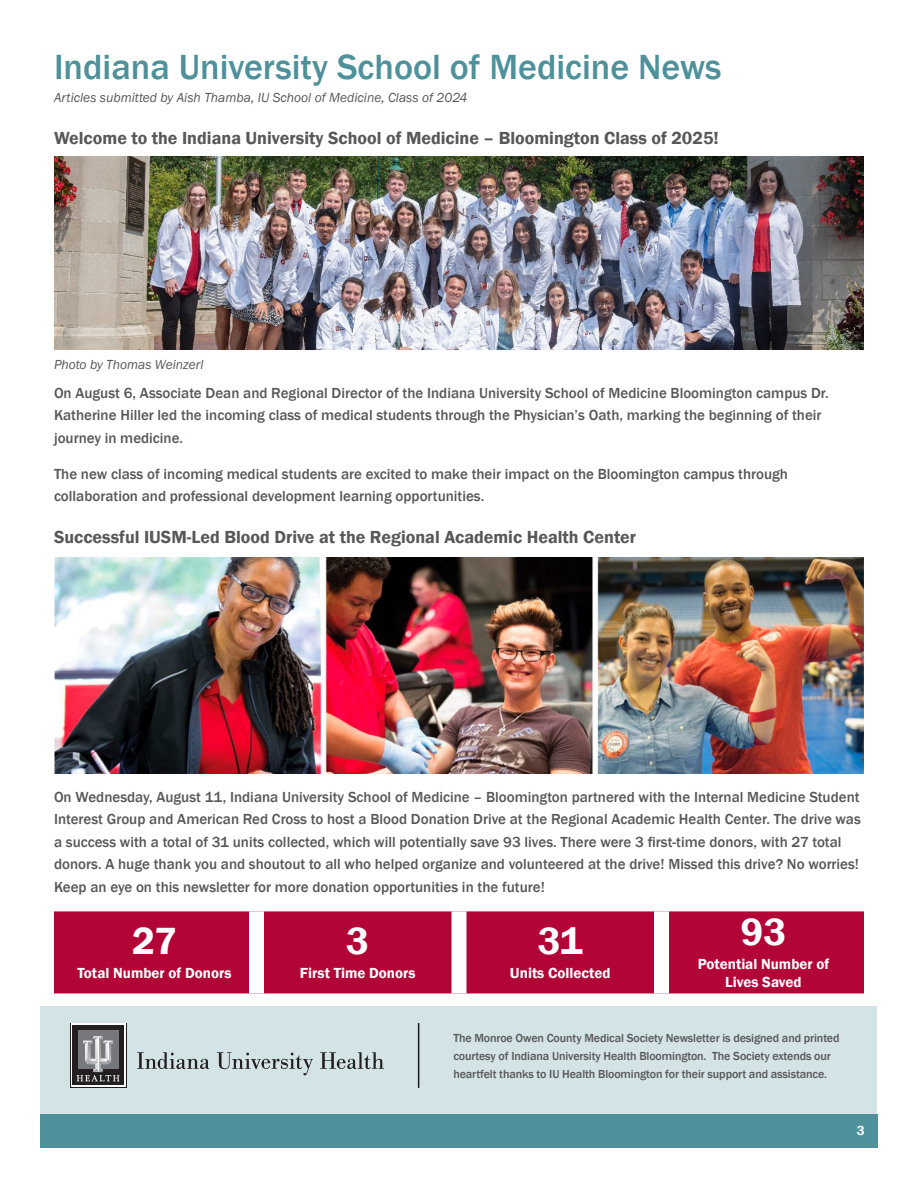
<style>
.page{position:relative;width:918px;height:1188px;background:#fff}
.page>*{position:absolute;margin:0;border:0;box-sizing:border-box;transform-origin:0 0}
.t1{font:600 39px "Franklin Gothic";color:#fff}
.t2{font:500 36px "Franklin Gothic";color:#4e919a}
.t3{font:600 18px "Franklin Gothic";color:#57585a}
.t4{font:500 15px/22.5px "Franklin Gothic";color:#57585a}
.t5{font:600 15px/18px "Franklin Gothic";color:#fff;text-align:center}
.t6{font:italic 13.5px "Franklin Gothic";color:#57585a}
.t7{font:600 13.5px "Franklin Gothic";color:#fff}
.t8{font:500 12px/18px "Franklin Gothic";letter-spacing:-.01em;color:#57585a}
</style>
<div class="page">
<div style="left:823px;top:1114px;width:55px;height:34px;background:#4e919a"></div>
<div style="left:40px;top:1114px;width:783px;height:34px;background:#4e919a"></div>
<img style="left:54px;top:157px;width:810px;height:192px">
<img style="left:54px;top:558px;width:810px;height:216px">
<div style="left:54px;top:911px;width:810px;height:82px;background:#b30437"></div>
<div style="left:249px;top:911px;width:15px;height:82px;background:#fff"></div>
<div style="left:452px;top:911px;width:14px;height:82px;background:#fff"></div>
<div style="left:654px;top:911px;width:15px;height:82px;background:#fff"></div>
<div style="left:40px;top:1007px;width:838px;height:107px;background:#d3e3e6"></div>
<hr style="left:418px;top:1023px;width:1px;height:65px;background:#231f20">
<svg style="left:70px;top:1023px;width:56px;height:65px"></svg>
<svg style="left:71px;top:1024px;width:54px;height:63px"></svg>
<div style="left:73px;top:1026px;width:51px;height:59px;background:#231f20"></div>
<div style="left:78px;top:1031px;width:40px;height:38px;background:#76787b"></div>
<svg style="left:76px;top:1036px;width:44px;height:45px"></svg>
<svg style="left:137px;top:1052px;width:72px;height:17px"></svg>
<svg style="left:217px;top:1052px;width:96px;height:23px"></svg>
<svg style="left:320px;top:1052px;width:64px;height:17px"></svg>
<p class="t2" style="left:54px;top:45px;width:669px">Indiana University School of Medicine News</p>
<p class="t6" style="left:54px;top:89px;width:415px">Articles submitted by Aish Thamba, IU School of Medicine, Class of 2024</p>
<p class="t3" style="left:54px;top:126px;width:666px">Welcome to the Indiana University School of Medicine – Bloomington Class of 2025!</p>
<p class="t6" style="left:54px;top:356px;width:151px">Photo by Thomas Weinzerl</p>
<p class="t4" style="left:54px;top:382px;width:776px">On August 6, Associate Dean and Regional Director of the Indiana University School of Medicine Bloomington campus Dr.<br>Katherine Hiller led the incoming class of medical students through the Physician’s Oath, marking the beginning of their journey in medicine.</p>
<p class="t4" style="left:54px;top:463px;width:736px">The new class of incoming medical students are excited to make their impact on the Bloomington campus through collaboration and professional development learning opportunities.</p>
<p class="t3" style="left:54px;top:526px;width:584px">Successful IUSM-Led Blood Drive at the Regional Academic Health Center</p>
<p class="t4" style="left:54px;top:786px;width:808px">On Wednesday, August 11, Indiana University School of Medicine – Bloomington partnered with the Internal Medicine Student Interest Group and American Red Cross to host a Blood Donation Drive at the Regional Academic Health Center. The drive was a success with a total of 31 units collected, which will potentially save 93 lives. There were 3 first-time donors, with 27 total donors. A huge thank you and shoutout to all who helped organize and volunteered at the drive! Missed this drive? No worries!<br>Keep an eye on this newsletter for more donation opportunities in the future!</p>
<p class="t1" style="left:132px;top:917px;width:46px">27</p>
<p class="t5" style="left:77px;top:965px;width:156px">Total Number of Donors</p>
<p class="t1" style="left:741px;top:908px;width:47px">93</p>
<p class="t5" style="left:698px;top:956px;width:133px">Potential Number of<br>Lives Saved</p>
<p class="t1" style="left:346px;top:917px;width:24px">3</p>
<p class="t5" style="left:300px;top:965px;width:117px">First Time Donors</p>
<p class="t1" style="left:538px;top:917px;width:47px">31</p>
<p class="t5" style="left:510px;top:965px;width:102px">Units Collected</p>
<p class="t8" style="left:453px;top:1029px;width:388px">The Monroe Owen County Medical Society Newsletter is designed and printed courtesy of Indiana University Health Bloomington. The Society extends our heartfelt thanks to IU Health Bloomington for their support and assistance.</p>
<p class="t7" style="left:857px;top:1123px;width:9px">3</p>
</div>
